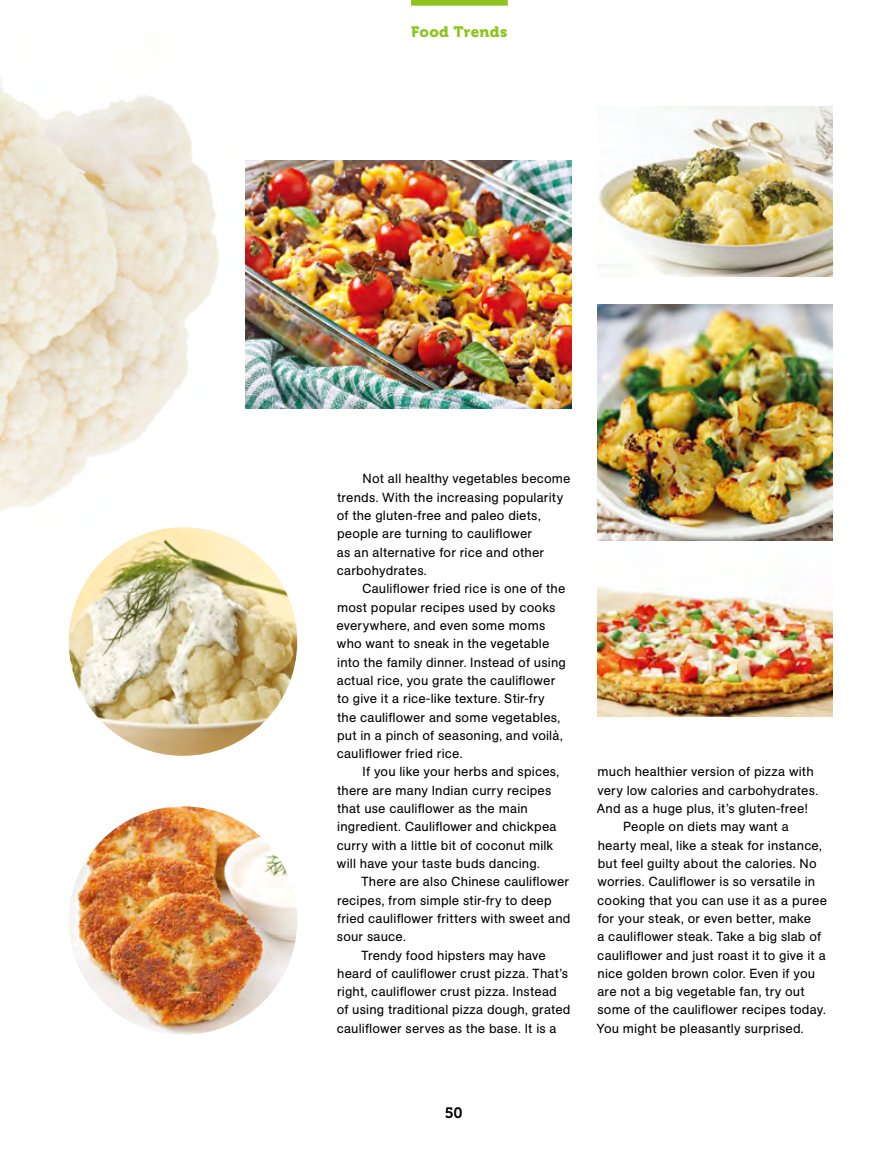
<style>
.page{position:relative;width:893px;height:1149px;background:#fff}
.page>*{position:absolute;margin:0;border:0;box-sizing:border-box;transform-origin:0 0}
.t1{font:15px "Museo 900";color:#8fc31f}
.t2{font:15px "Museo 700";color:#000}
.t3{font:13.05px/18.3px "AG Book BQ";letter-spacing:.015em;color:#000}
</style>
<div class="page">
<img style="left:0;top:79px;width:265px;height:530px">
<img style="left:245px;top:161px;width:326px;height:247px">
<img style="left:597px;top:106px;width:235px;height:171px">
<img style="left:597px;top:587px;width:235px;height:129px">
<img style="left:597px;top:304px;width:235px;height:237px">
<img style="left:69px;top:527px;width:228px;height:228px;border-radius:114px">
<img style="left:69px;top:806px;width:228px;height:228px;border-radius:114px">
<div style="left:411px;top:0;width:97px;height:6px;background:#8fc31f"></div>
<p class="t1" style="left:411px;top:23px;width:98px">Food Trends</p>
<p class="t3" style="left:337px;top:469px;width:235px;text-indent:26px">Not all healthy vegetables become trends. With the increasing popularity of the gluten-free and paleo diets, people are turning to cauliflower<br>as an alternative for rice and other carbohydrates.</p>
<p class="t3" style="left:337px;top:579px;width:231px;text-indent:26px">Cauliflower fried rice is one of the most popular recipes used by cooks everywhere, and even some moms who want to sneak in the vegetable into the family dinner. Instead of using actual rice, you grate the cauliflower to give it a rice-like texture. Stir-fry the cauliflower and some vegetables, put in a pinch of seasoning, and voilà, cauliflower fried rice.</p>
<p class="t3" style="left:337px;top:762px;width:224px;text-indent:26px">If you like your herbs and spices, there are many Indian curry recipes that use cauliflower as the main ingredient. Cauliflower and chickpea curry with a little bit of coconut milk will have your taste buds dancing.</p>
<p class="t3" style="left:362px;top:872px;width:209px">There are also Chinese cauliflower</p>
<p class="t3" style="left:337px;top:890px;width:216px">recipes, from simple stir-fry to deep</p>
<p class="t3" style="left:337px;top:909px;width:235px">fried cauliflower fritters with sweet and</p>
<p class="t3" style="left:337px;top:927px;width:70px">sour sauce.</p>
<p class="t3" style="left:362px;top:945px;width:186px">Trendy food hipsters may have</p>
<p class="t3" style="left:337px;top:963px;width:232px">heard of cauliflower crust pizza. That’s</p>
<p class="t3" style="left:337px;top:982px;width:221px">right, cauliflower crust pizza. Instead</p>
<p class="t3" style="left:337px;top:1000px;width:235px">of using traditional pizza dough, grated</p>
<p class="t3" style="left:337px;top:1018px;width:221px">cauliflower serves as the base. It is a</p>
<p class="t3" style="left:598px;top:762px;width:218px">much healthier version of pizza with</p>
<p class="t3" style="left:597px;top:780px;width:222px">very low calories and carbohydrates.</p>
<p class="t3" style="left:597px;top:799px;width:212px">And as a huge plus, it’s gluten-free!</p>
<p class="t3" style="left:623px;top:817px;width:167px">People on diets may want a</p>
<p class="t3" style="left:598px;top:835px;width:226px">hearty meal, like a steak for instance,</p>
<p class="t3" style="left:598px;top:854px;width:220px">but feel guilty about the calories. No</p>
<p class="t3" style="left:597px;top:872px;width:219px">worries. Cauliflower is so versatile in</p>
<p class="t3" style="left:597px;top:890px;width:231px">cooking that you can use it as a puree</p>
<p class="t3" style="left:598px;top:908px;width:215px">for your steak, or even better, make</p>
<p class="t3" style="left:597px;top:927px;width:225px">a cauliflower steak. Take a big slab of</p>
<p class="t3" style="left:597px;top:945px;width:230px">cauliflower and just roast it to give it a</p>
<p class="t3" style="left:598px;top:963px;width:219px">nice golden brown color. Even if you</p>
<p class="t3" style="left:597px;top:982px;width:209px">are not a big vegetable fan, try out</p>
<p class="t3" style="left:597px;top:1000px;width:230px">some of the cauliflower recipes today.</p>
<p class="t3" style="left:596px;top:1018px;width:209px">You might be pleasantly surprised.</p>
<p class="t2" style="left:445px;top:1104px;width:19px">50</p>
</div>
